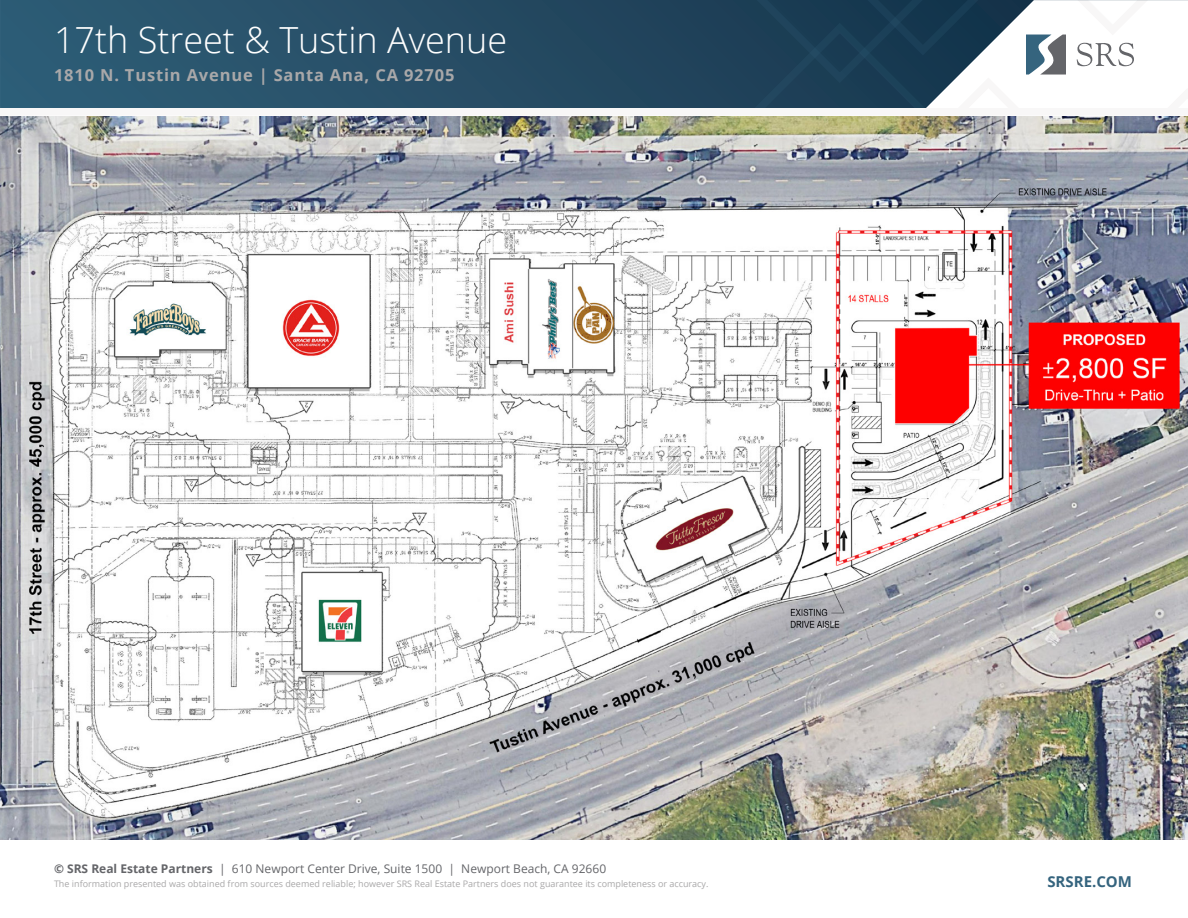
<style>
.page{position:relative;width:1188px;height:918px;background:#fff}
.page>*{position:absolute;margin:0;border:0;box-sizing:border-box;transform-origin:0 0}
.t1{font:300 36px "Open Sans";color:#fff}
.t2{font:700 16.5px "Open Sans";letter-spacing:.05em;color:#a9a8a9}
.t3{font:700 15px "Open Sans";color:#35647e}
.t4{font:12px "Open Sans";color:#646569}
.t5{font:9px "Open Sans";color:#a9a8a9}
.s1{font-weight:700}
</style>
<div class="page">
<svg style="left:0;top:0;width:620px;height:108px;background:#28516a"></svg>
<div style="left:620px;top:0;width:109px;height:108px;background:#21435b"></div>
<svg style="left:729px;top:0;width:459px;height:108px"></svg>
<div style="left:0;top:108px;width:1188px;height:8px;background:#f8f7f7"></div>
<img style="left:0;top:116px;width:1188px;height:723px">
<h1 class="t1" style="left:54px;top:15px;width:455px">17th Street &amp; Tustin Avenue</h1>
<h2 class="t2" style="left:54px;top:63px;width:402px">1810 N. Tustin Avenue | Santa Ana, CA 92705</h2>
<p class="t4" style="left:54px;top:861px;width:554px"><span class="s1">© SRS Real Estate Partners</span> | 610 Newport Center Drive, Suite 1500 | Newport Beach, CA 92660</p>
<p class="t5" style="left:54px;top:878px;width:656px">The information presented was obtained from sources deemed reliable; however SRS Real Estate Partners does not guarantee its completeness or accuracy.</p>
<p class="t3" style="left:1047px;top:871px;width:86px">SRSRE.COM</p>
</div>
